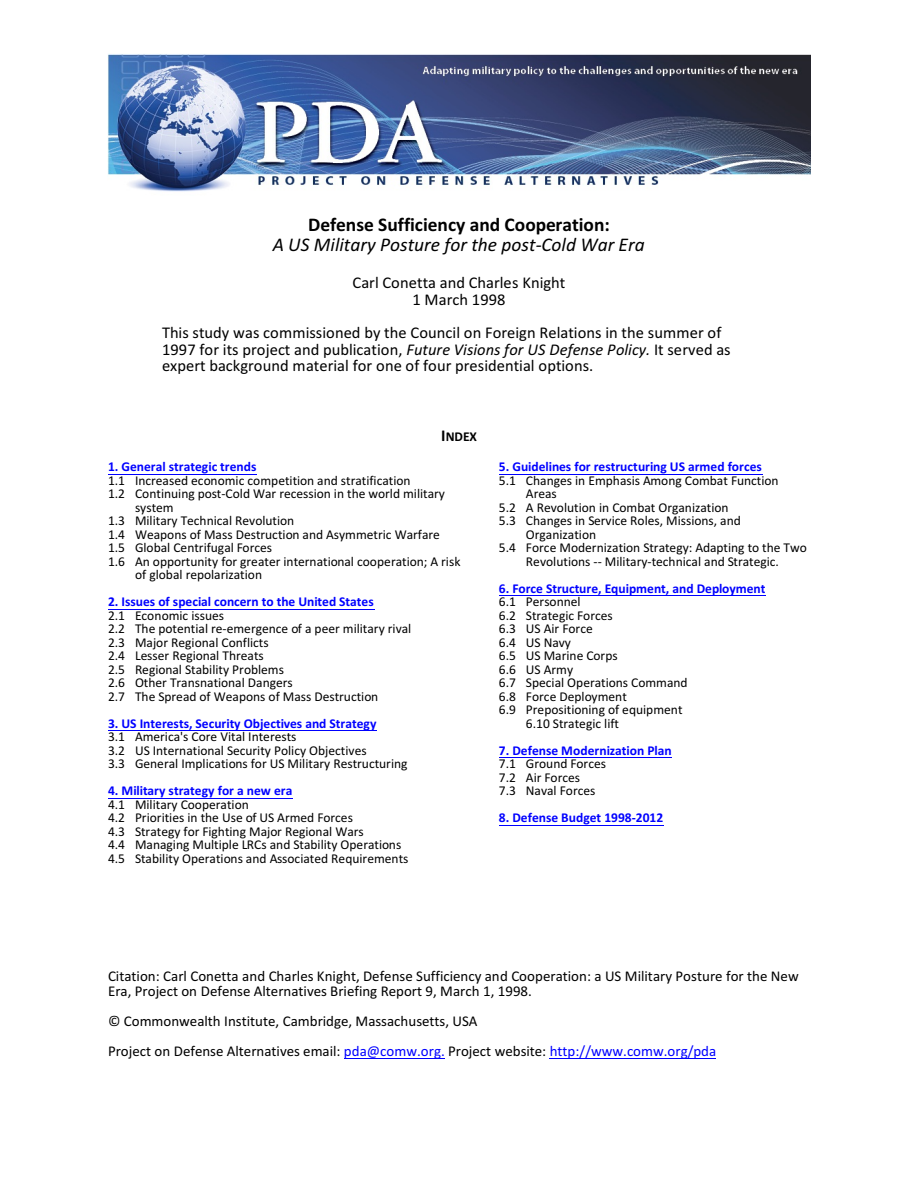
<style>
.page{position:relative;width:918px;height:1188px;background:#fff}
.page>*{position:absolute;margin:0;border:0;box-sizing:border-box;transform-origin:0 0}
.t1{font:italic 19.5px "Calibri";color:#000}
.t2{font:700 19.5px "Calibri";color:#000}
.t3{font:16.5px/16.5px "Calibri";color:#000;text-align:center}
.t4{font:15px/15px "Calibri";color:#000}
.t5{font:13.5px/13.5px "Calibri";color:#000}
.t6{font:700 13.5px "Calibri";color:#00f}
.t7{font:700 13.5px "Calibri";color:#000}
.s1{font-style:italic}
.s2{font-size:16.5px}
.s3{color:#00f}
</style>
<div class="page">
<img style="left:108px;top:54px;width:702px;height:138px">
<hr style="left:108px;top:474px;width:148px;height:1px;background:#00f">
<hr style="left:108px;top:609px;width:266px;height:1px;background:#00f">
<hr style="left:108px;top:730px;width:269px;height:1px;background:#00f">
<hr style="left:108px;top:798px;width:185px;height:1px;background:#00f">
<hr style="left:499px;top:474px;width:263px;height:1px;background:#00f">
<hr style="left:499px;top:595px;width:267px;height:1px;background:#00f">
<hr style="left:499px;top:757px;width:173px;height:1px;background:#00f">
<hr style="left:499px;top:825px;width:164px;height:1px;background:#00f">
<hr style="left:344px;top:1058px;width:101px;height:1px;background:#00f">
<hr style="left:550px;top:1058px;width:166px;height:1px;background:#00f">
<h1 class="t2" style="left:308px;top:217px;width:303px">Defense Sufficiency and Cooperation:</h1>
<h1 class="t1" style="left:273px;top:236px;width:373px">A US Military Posture for the post-Cold War Era</h1>
<p class="t3" style="left:353px;top:276px;width:214px">Carl Conetta and Charles Knight<br>1 March 1998</p>
<p class="t3" style="left:162px;top:326px;width:570px;text-align:left">This study was commissioned by the Council on Foreign Relations in the summer of<br>1997 for its project and publication, <span class="s1">Future Visions for US Defense Policy.</span> It served as expert background material for one of four presidential options.</p>
<p class="t7" style="left:441px;top:431px;width:37px"><span class="s2">I</span>NDEX</p>
<p class="t6" style="left:108px;top:461px;width:150px">1. General strategic trends</p>
<p class="t5" style="left:108px;top:475px;width:304px">1.1 Increased economic competition and stratification</p>
<p class="t5" style="left:108px;top:488px;width:339px">1.2 Continuing post-Cold War recession in the world military</p>
<p class="t5" style="left:135px;top:502px;width:40px">system</p>
<p class="t5" style="left:108px;top:515px;width:188px">1.3 Military Technical Revolution</p>
<p class="t5" style="left:108px;top:529px;width:333px">1.4 Weapons of Mass Destruction and Asymmetric Warfare</p>
<p class="t5" style="left:108px;top:542px;width:166px">1.5 Global Centrifugal Forces</p>
<p class="t5" style="left:108px;top:556px;width:354px">1.6 An opportunity for greater international cooperation; A risk</p>
<p class="t5" style="left:135px;top:569px;width:129px">of global repolarization</p>
<p class="t6" style="left:108px;top:596px;width:267px">2. Issues of special concern to the United States</p>
<p class="t5" style="left:108px;top:610px;width:305px">2.1 Economic issues<br>2.2 The potential re-emergence of a peer military rival 2.3 Major Regional Conflicts<br>2.4 Lesser Regional Threats<br>2.5 Regional Stability Problems<br>2.6 Other Transnational Dangers<br>2.7 The Spread of Weapons of Mass Destruction</p>
<p class="t6" style="left:108px;top:718px;width:270px">3. US Interests, Security Objectives and Strategy</p>
<p class="t5" style="left:108px;top:731px;width:301px">3.1 America's Core Vital Interests<br>3.2 US International Security Policy Objectives<br>3.3 General Implications for US Military Restructuring</p>
<p class="t6" style="left:108px;top:785px;width:186px">4. Military strategy for a new era</p>
<p class="t5" style="left:108px;top:799px;width:302px">4.1 Military Cooperation<br>4.2 Priorities in the Use of US Armed Forces<br>4.3 Strategy for Fighting Major Regional Wars<br>4.4 Managing Multiple LRCs and Stability Operations 4.5 Stability Operations and Associated Requirements</p>
<p class="t6" style="left:499px;top:461px;width:264px">5. Guidelines for restructuring US armed forces</p>
<p class="t5" style="left:499px;top:475px;width:281px">5.1 Changes in Emphasis Among Combat Function</p>
<p class="t5" style="left:526px;top:488px;width:32px">Areas</p>
<p class="t5" style="left:499px;top:502px;width:231px">5.2 A Revolution in Combat Organization</p>
<p class="t5" style="left:499px;top:515px;width:243px">5.3 Changes in Service Roles, Missions, and</p>
<p class="t5" style="left:526px;top:529px;width:72px">Organization</p>
<p class="t5" style="left:499px;top:542px;width:309px">5.4 Force Modernization Strategy: Adapting to the Two</p>
<p class="t5" style="left:526px;top:556px;width:255px">Revolutions -- Military-technical and Strategic.</p>
<p class="t6" style="left:499px;top:583px;width:268px">6. Force Structure, Equipment, and Deployment</p>
<p class="t5" style="left:499px;top:596px;width:83px">6.1 Personnel</p>
<p class="t5" style="left:499px;top:610px;width:115px">6.2 Strategic Forces</p>
<p class="t5" style="left:499px;top:623px;width:95px">6.3 US Air Force</p>
<p class="t5" style="left:499px;top:637px;width:74px">6.4 US Navy</p>
<p class="t5" style="left:499px;top:650px;width:120px">6.5 US Marine Corps</p>
<p class="t5" style="left:499px;top:664px;width:76px">6.6 US Army</p>
<p class="t5" style="left:499px;top:677px;width:190px">6.7 Special Operations Command</p>
<p class="t5" style="left:499px;top:691px;width:129px">6.8 Force Deployment</p>
<p class="t5" style="left:499px;top:704px;width:185px">6.9 Prepositioning of equipment</p>
<p class="t5" style="left:526px;top:718px;width:95px">6.10 Strategic lift</p>
<p class="t6" style="left:499px;top:745px;width:174px">7. Defense Modernization Plan</p>
<p class="t5" style="left:499px;top:758px;width:109px">7.1 Ground Forces<br>7.2 Air Forces<br>7.3 Naval Forces</p>
<p class="t6" style="left:499px;top:812px;width:166px">8. Defense Budget 1998-2012</p>
<p class="t4" style="left:108px;top:970px;width:692px">Citation: Carl Conetta and Charles Knight, Defense Sufficiency and Cooperation: a US Military Posture for the New<br>Era, Project on Defense Alternatives Briefing Report 9, March 1, 1998.</p>
<p class="t4" style="left:108px;top:1007px;width:610px;line-height:29.8px">© Commonwealth Institute, Cambridge, Massachusetts, USA<br>Project on Defense Alternatives email: <span class="s3">pda@comw.org.</span> Project website: <span class="s3">http://www.comw.org/pda</span></p>
</div>
